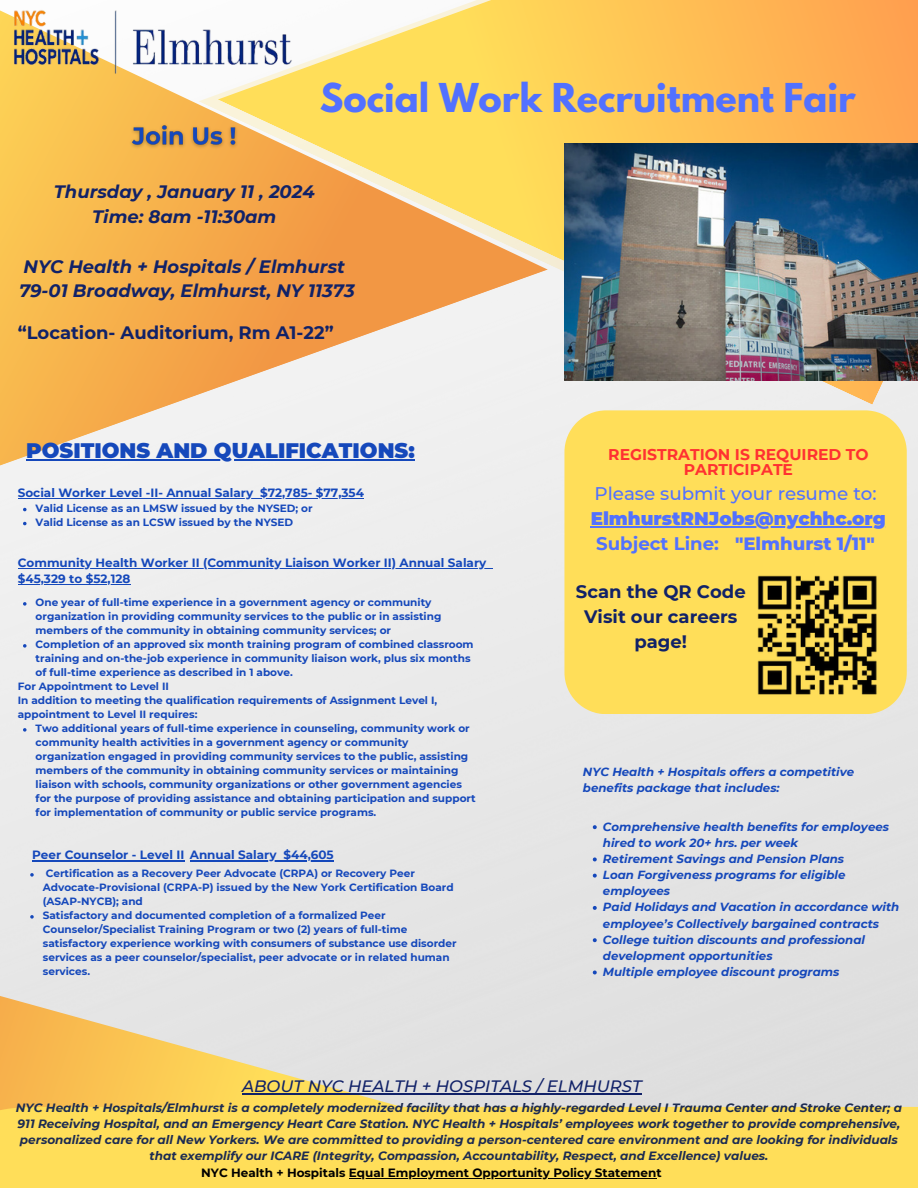
<style>
.page{position:relative;width:918px;height:1188px;background:#fff}
.page>*{position:absolute;margin:0;border:0;box-sizing:border-box;transform-origin:0 0}
.t1{font:700 35.25px "League Spartan";color:#5271ff}
.t2{font:900 21px "Montserrat";color:#1548bb}
.t3{font:500 18.3px "Montserrat";color:#5271ff}
.t4{font:900 18.3px "Montserrat";color:#5271ff}
.t5{font:800 18.15px "Montserrat";color:#5271ff}
.t6{font:italic 700 18px "Montserrat";color:#112268}
.t7{font:700 18px/24.8px "Montserrat";color:#112268;text-align:center}
.t8{font:italic 500 16.5px "Montserrat";color:#112268}
.t9{font:700 15.6px/14.7px "Montserrat";color:#ff3131;text-align:center}
.t10{font:italic 700 12px/16px "Montserrat";color:#1c2b52;text-align:center}
.t11{font:700 12px/16px "Montserrat";color:#1548bb}
.t12{font:700 12px "Montserrat";color:#000}
.t13{font:italic 700 11.85px/16.2px "Montserrat";color:#1548bb}
.t14{font:700 10.5px/14px "Montserrat";color:#1548bb}
.s1{font-weight:700}
</style>
<div class="page">
<img style="left:0;top:405px;width:918px;height:702px">
<div style="left:0;top:646px;width:442px;height:242px;background:#ebebeb"></div>
<div style="left:290px;top:888px;width:498px;height:219px;background:#e1e1e1"></div>
<svg style="left:0;top:10px;width:548px;height:467px"></svg>
<svg style="left:218px;top:0;width:700px;height:405px"></svg>
<div style="left:564px;top:410px;width:343px;height:304px;background:#ffde59"></div>
<div style="left:0;top:1107px;width:918px;height:81px;background:#ffde59"></div>
<img style="left:124px;top:118px;width:121px;height:35px">
<hr style="left:26px;top:459px;width:389px;height:1px;background:#1548bb">
<svg style="left:593px;top:825px;width:4px;height:4px"></svg>
<svg style="left:593px;top:857px;width:4px;height:4px"></svg>
<svg style="left:593px;top:874px;width:4px;height:4px"></svg>
<svg style="left:593px;top:906px;width:4px;height:4px"></svg>
<svg style="left:593px;top:938px;width:4px;height:4px"></svg>
<svg style="left:593px;top:971px;width:4px;height:3px"></svg>
<img style="left:2px;top:0;width:296px;height:84px">
<img style="left:564px;top:143px;width:354px;height:237px">
<hr style="left:591px;top:526px;width:295px;height:1px;background:#5271ff">
<img style="left:755px;top:572px;width:125px;height:127px">
<hr style="left:242px;top:1093px;width:400px;height:1px;background:#112268">
<hr style="left:349px;top:1178px;width:307px;height:1px;background:#000">
<hr style="left:18px;top:568px;width:468px;height:1px;background:#1548bb">
<hr style="left:18px;top:584px;width:112px;height:1px;background:#1548bb">
<svg style="left:0;top:818px;width:290px;height:292px;background:#eaddc0"></svg>
<svg style="left:23px;top:602px;width:4px;height:4px"></svg>
<svg style="left:23px;top:644px;width:4px;height:4px"></svg>
<svg style="left:23px;top:728px;width:4px;height:4px"></svg>
<hr style="left:18px;top:498px;width:235px;height:1px;background:#1548bb">
<hr style="left:260px;top:498px;width:104px;height:1px;background:#1548bb">
<svg style="left:23px;top:508px;width:4px;height:3px"></svg>
<svg style="left:23px;top:522px;width:4px;height:3px"></svg>
<hr style="left:32px;top:860px;width:152px;height:1px;background:#1548bb">
<svg style="left:30px;top:873px;width:4px;height:4px"></svg>
<svg style="left:30px;top:915px;width:4px;height:4px"></svg>
<hr style="left:190px;top:860px;width:87px;height:1px;background:#1548bb">
<hr style="left:283px;top:860px;width:51px;height:1px;background:#1548bb">
<p class="t1" style="left:320px;top:80px;width:537px">Social Work Recruitment Fair</p>
<p class="t6" style="left:54px;top:181px;width:262px">Thursday , January 11 , 2024</p>
<p class="t6" style="left:92px;top:206px;width:186px">Time: 8am -11:30am</p>
<p class="t6" style="left:24px;top:255px;width:323px">NYC Health + Hospitals / Elmhurst</p>
<p class="t6" style="left:19px;top:280px;width:337px">79-01 Broadway, Elmhurst, NY 11373</p>
<p class="t7" style="left:18px;top:320px;width:317px">“Location- Auditorium, Rm A1-22”</p>
<p class="t2" style="left:26px;top:438px;width:390px">POSITIONS AND QUALIFICATIONS:</p>
<p class="t11" style="left:18px;top:485px;width:348px">Social Worker Level -II- Annual Salary $72,785- $77,354</p>
<p class="t14" style="left:36px;top:501px;width:279px">Valid License as an LMSW issued by the NYSED; or</p>
<p class="t14" style="left:36px;top:515px;width:259px">Valid License as an LCSW issued by the NYSED</p>
<p class="t11" style="left:18px;top:555px;width:470px">Community Health Worker II (Community Liaison Worker II) Annual Salary $45,329 to $52,128</p>
<p class="t14" style="left:36px;top:596px;width:407px">One year of full-time experience in a government agency or community organization in providing community services to the public or in assisting members of the community in obtaining community services; or</p>
<p class="t14" style="left:36px;top:638px;width:440px">Completion of an approved six month training program of combined classroom training and on-the-job experience in community liaison work, plus six months of full-time experience as described in 1 above.</p>
<p class="t14" style="left:18px;top:680px;width:153px">For Appointment to Level II</p>
<p class="t14" style="left:18px;top:694px;width:421px">In addition to meeting the qualification requirements of Assignment Level I, appointment to Level II requires:</p>
<p class="t14" style="left:36px;top:722px;width:442px">Two additional years of full-time experience in counseling, community work or community health activities in a government agency or community organization engaged in providing community services to the public, assisting members of the community in obtaining community services or maintaining liaison with schools, community organizations or other government agencies for the purpose of providing assistance and obtaining participation and support for implementation of community or public service programs.</p>
<p class="t11" style="left:190px;top:847px;width:145px">Annual Salary $44,605</p>
<p class="t11" style="left:32px;top:847px;width:154px">Peer Counselor - Level II</p>
<p class="t14" style="left:43px;top:867px;width:412px">Certification as a Recovery Peer Advocate (CRPA) or Recovery Peer<br>Advocate-Provisional (CRPA-P) issued by the New York Certification Board (ASAP-NYCB); and</p>
<p class="t14" style="left:43px;top:909px;width:415px">Satisfactory and documented completion of a formalized Peer Counselor/Specialist Training Program or two (2) years of full-time satisfactory experience working with consumers of substance use disorder services as a peer counselor/specialist, peer advocate or in related human services.</p>
<p class="t9" style="left:608px;top:447px;width:262px">REGISTRATION IS REQUIRED TO<br>PARTICIPATE</p>
<p class="t3" style="left:595px;top:482px;width:284px">Please submit your resume to:</p>
<p class="t4" style="left:591px;top:507px;width:297px">ElmhurstRNJobs@nychhc.org</p>
<p class="t5" style="left:596px;top:532px;width:280px"><span class="s1">Subject Line:</span> "Elmhurst 1/11"</p>
<p class="t7" style="left:576px;top:580px;width:171px">Scan the QR Code</p>
<p class="t7" style="left:584px;top:604px;width:155px">Visit our careers page!</p>
<p class="t13" style="left:583px;top:764px;width:273px">NYC Health + Hospitals offers a competitive benefits package that includes:</p>
<p class="t13" style="left:603px;top:818px;width:288px">Comprehensive health benefits for employees hired to work 20+ hrs. per week</p>
<p class="t13" style="left:603px;top:851px;width:243px">Retirement Savings and Pension Plans</p>
<p class="t13" style="left:603px;top:867px;width:244px">Loan Forgiveness programs for eligible employees</p>
<p class="t13" style="left:603px;top:899px;width:298px">Paid Holidays and Vacation in accordance with employee’s Collectively bargained contracts</p>
<p class="t13" style="left:603px;top:931px;width:264px">College tuition discounts and professional development opportunities</p>
<p class="t13" style="left:603px;top:964px;width:238px">Multiple employee discount programs</p>
<p class="t8" style="left:242px;top:1076px;width:401px">ABOUT NYC HEALTH + HOSPITALS / ELMHURST</p>
<p class="t10" style="left:16px;top:1100px;width:888px">NYC Health + Hospitals/Elmhurst is a completely modernized facility that has a highly-regarded Level I Trauma Center and Stroke Center; a 911 Receiving Hospital, and an Emergency Heart Care Station. NYC Health + Hospitals’ employees work together to provide comprehensive, personalized care for all New Yorkers. We are committed to providing a person-centered care environment and are looking for individuals that exemplify our ICARE (Integrity, Compassion, Accountability, Respect, and Excellence) values.</p>
<p class="t12" style="left:201px;top:1165px;width:462px">NYC Health + Hospitals Equal Employment Opportunity Policy Statement</p>
</div>
